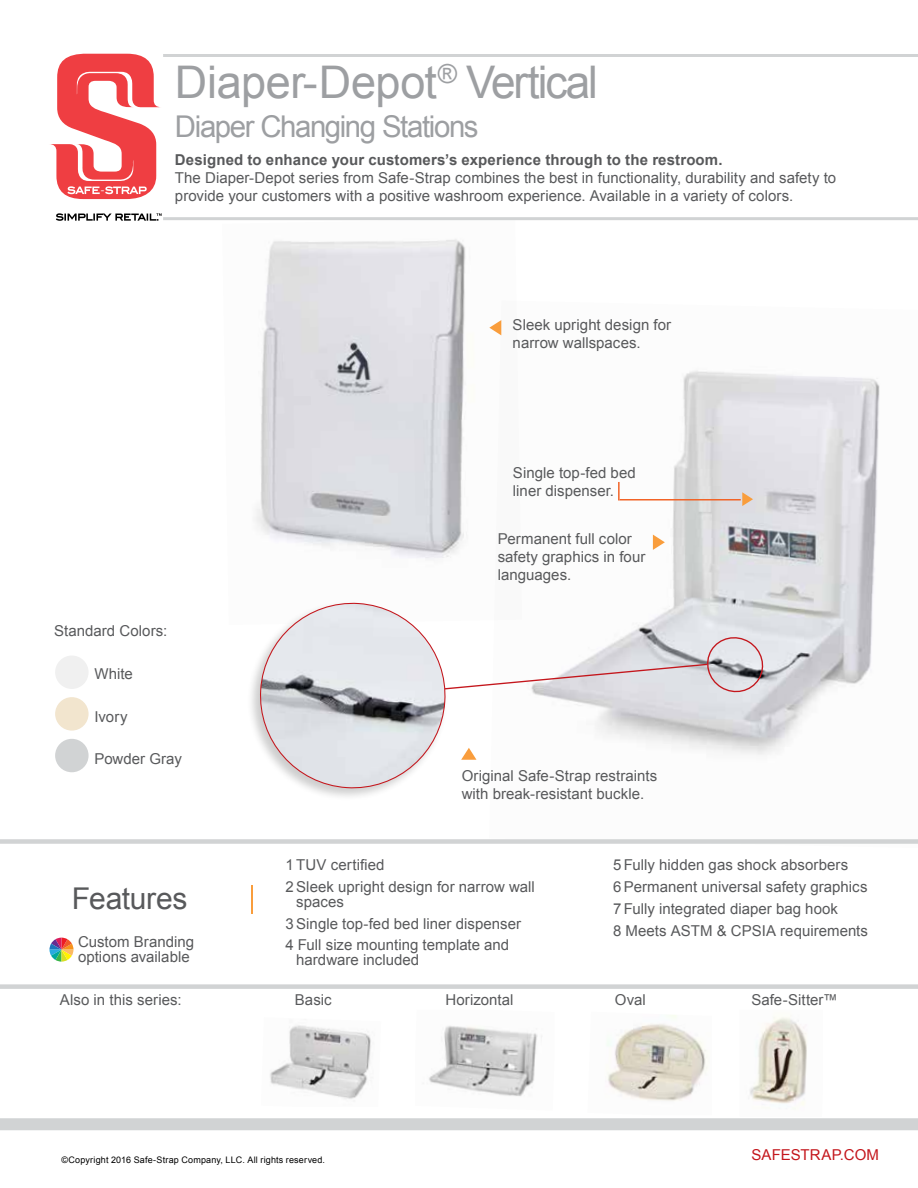
<style>
.page{position:relative;width:918px;height:1188px;background:#fff}
.page>*{position:absolute;margin:0;border:0;box-sizing:border-box;transform-origin:0 0}
.t1{font:45px "Arial";letter-spacing:-.01em;color:#9d9fa2}
.t2{font:30px "Arial";letter-spacing:-.05em;color:#9d9fa2}
.t3{font:30px "Arial";letter-spacing:-.01em;color:#58595b}
.t4{font:15px/18px "Arial";letter-spacing:.005em;color:#58595b}
.t5{font:700 15px "Arial";letter-spacing:.01em;color:#58595b}
.t6{font:15px "Arial";letter-spacing:.005em;color:#c4161c}
.t7{font:11.85px "Myriad Pro";color:#fff}
.t8{font:9px "Arial";letter-spacing:.02em;color:#000}
</style>
<div class="page">
<svg style="left:56px;top:213px;width:106px;height:8px"></svg>
<svg style="left:50px;top:53px;width:110px;height:146px"></svg>
<img style="left:255px;top:220px;width:260px;height:339px">
<img style="left:489px;top:301px;width:391px;height:453px">
<div style="left:246px;top:600px;width:202px;height:202px;background:#000;opacity:.2"></div>
<div style="left:55px;top:697px;width:34px;height:34px;background:#f2e5ce;border-radius:50%"></div>
<div style="left:55px;top:739px;width:34px;height:33px;background:#d1d3d4;border-radius:50%"></div>
<div style="left:55px;top:656px;width:34px;height:33px;background:#f0f0f0;border-radius:50%"></div>
<svg style="left:50px;top:938px;width:23px;height:24px"></svg>
<img style="left:429px;top:1026px;width:113px;height:71px">
<img style="left:270px;top:1025px;width:101px;height:74px">
<img style="left:750px;top:1017px;width:57px;height:92px">
<img style="left:607px;top:1015px;width:101px;height:86px">
<hr style="left:163px;top:54px;width:755px;height:3px;background:#d1d3d4">
<hr style="left:163px;top:217px;width:755px;height:3px;background:#d1d3d4">
<div style="left:0;top:1118px;width:918px;height:12px;background:#d1d3d4"></div>
<div style="left:0;top:984px;width:918px;height:5px;background:#d1d3d4"></div>
<div style="left:0;top:839px;width:918px;height:5px;background:#d1d3d4"></div>
<svg style="left:489px;top:320px;width:12px;height:15px"></svg>
<hr style="left:251px;top:885px;width:2px;height:29px;background:#f99d3c">
<svg style="left:653px;top:535px;width:12px;height:15px"></svg>
<svg style="left:256px;top:599px;width:512px;height:192px"></svg>
<svg style="left:742px;top:492px;width:11px;height:14px"></svg>
<hr style="left:620px;top:499px;width:121px;height:2px;background:#f26327">
<svg style="left:618px;top:482px;width:2px;height:19px"></svg>
<p class="t7" style="left:101px;top:183px;width:5px">-</p>
<h1 class="t1" style="left:175px;top:53px;width:424px">Diaper-Depot<sup>®</sup> Vertical</h1>
<h2 class="t2" style="left:175px;top:107px;width:305px">Diaper Changing Stations</h2>
<p class="t5" style="left:175px;top:149px;width:549px">Designed to enhance your customers’s experience through to the restroom.</p>
<p class="t4" style="left:175px;top:169px;width:663px">The Diaper-Depot series from Safe-Strap combines the best in functionality, durability and safety to provide your customers with a positive washroom experience. Available in a variety of colors.</p>
<p class="t4" style="left:513px;top:316px;width:160px">Sleek upright design for narrow wallspaces.</p>
<p class="t4" style="left:513px;top:464px;width:124px">Single top-fed bed liner dispenser.</p>
<p class="t4" style="left:498px;top:530px;width:149px">Permanent full color safety graphics in four languages.</p>
<p class="t4" style="left:54px;top:622px;width:115px">Standard colors:</p>
<p class="t4" style="left:95px;top:665px;width:40px">White</p>
<p class="t4" style="left:95px;top:707px;width:34px">Ivory</p>
<p class="t4" style="left:95px;top:750px;width:89px">Powder Gray</p>
<h2 class="t3" style="left:72px;top:879px;width:117px">Features</h2>
<p class="t4" style="left:78px;top:935px;width:118px;line-height:15px">Custom Branding options available</p>
<p class="t4" style="left:462px;top:767px;width:197px">Original Safe-Strap restraints with break-resistant buckle.</p>
<p class="t4" style="left:285px;top:854px;width:251px;line-height:21.8px">1 TUV certified<br>2 Sleek upright design for narrow wall</p>
<p class="t4" style="left:285px;top:891px;width:237px;line-height:21.8px;text-indent:11px">spaces<br>3 Single top-fed bed liner dispenser<br>4 Full size mounting template and</p>
<p class="t4" style="left:296px;top:951px;width:125px">hardware included</p>
<p class="t4" style="left:613px;top:854px;width:257px;line-height:21.8px">5 Fully hidden gas shock absorbers<br>6 Permanent universal safety graphics 7 Fully integrated diaper bag hook<br>8 Meets ASTM &amp; CPSIA requirements</p>
<p class="t4" style="left:60px;top:991px;width:123px">Also in this series:</p>
<p class="t4" style="left:295px;top:991px;width:38px">Basic</p>
<p class="t4" style="left:445px;top:991px;width:70px">Horizontal</p>
<p class="t4" style="left:615px;top:991px;width:32px">Oval</p>
<p class="t4" style="left:751px;top:991px;width:88px">Safe-Sitter™</p>
<p class="t8" style="left:61px;top:1154px;width:265px">©Copyright 2016 Safe-Strap Company, LLC. All rights reserved.</p>
<p class="t6" style="left:752px;top:1145px;width:129px">SAFESTRAP.COM</p>
</div>
